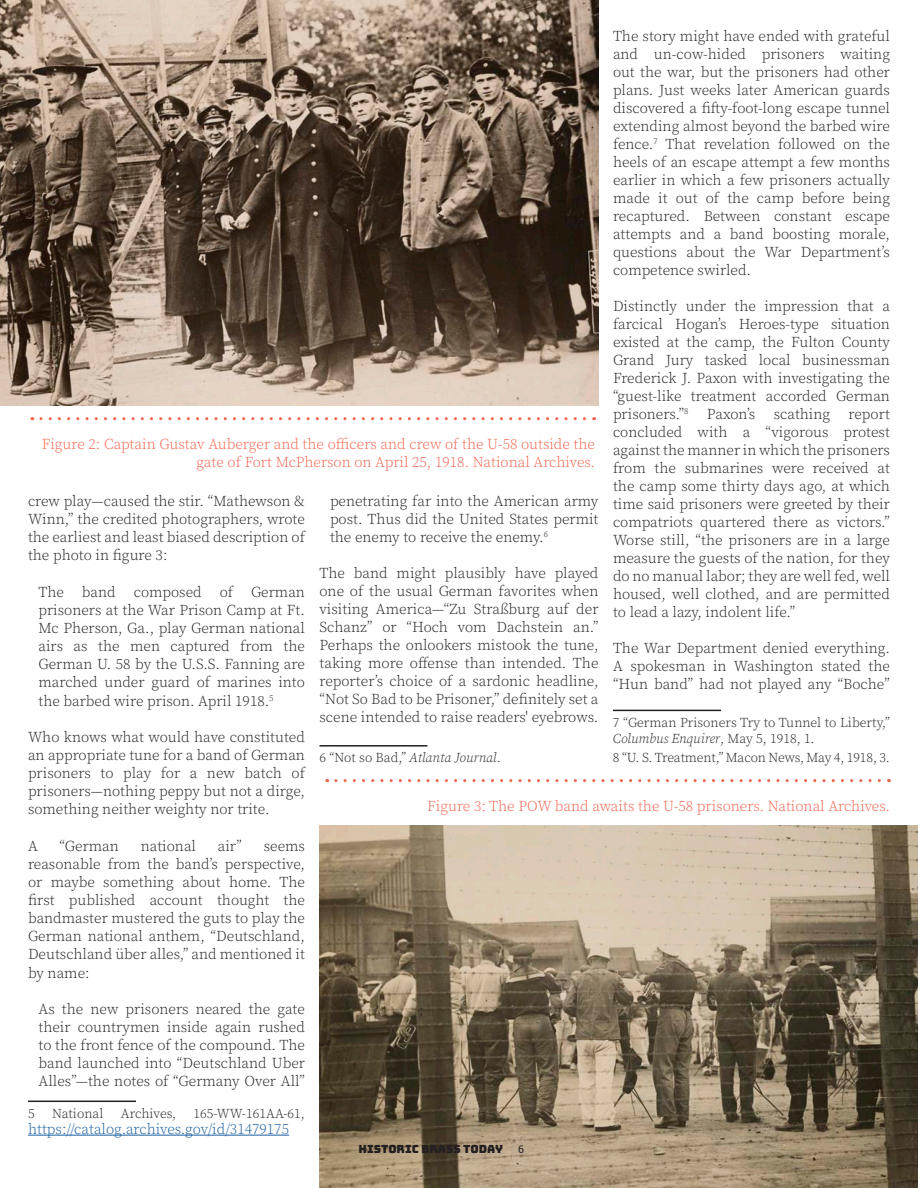
<style>
.page{position:relative;width:918px;height:1188px;background:#fff}
.page>*{position:absolute;margin:0;border:0;box-sizing:border-box;transform-origin:0 0}
.t1{font:300 15px/18px "Source Serif Pro";color:#231f20;text-align:justify}
.Pull_Quote_-_Under_Dotted_Line__Align_Le{font:300 15px/18px "Source Serif Pro";color:#f1634e;text-align:right}
.Footnote_text{font:300 15px "Source Serif Pro";color:#175d9e}
.Footnote_text-2{font:300 13.5px/16.2px "Source Serif Pro";color:#231f20}
.Footnote_text-3{font:italic 300 13.5px "Source Serif Pro";color:#231f20}
.t2{font:11.25px "Bungee";color:#231f20}
.t3{font:10.5px "Roboto Slab";color:#231f20}
.s1{font-style:italic}
.s2{font-style:normal}
</style>
<div class="page">
<hr style="left:28px;top:1101px;width:108px;height:1px;background:#231f20">
<hr style="left:28px;top:1135px;width:261px;height:1px;background:#175d9e">
<hr style="left:320px;top:745px;width:108px;height:2px;background:#231f20">
<hr style="left:613px;top:710px;width:108px;height:1px;background:#231f20">
<img style="left:0;top:0;width:598px;height:405px">
<img style="left:320px;top:825px;width:598px;height:363px">
<svg style="left:41px;top:417px;width:554px;height:3px"></svg>
<svg style="left:336px;top:779px;width:553px;height:3px"></svg>
<p class="t1" style="left:613px;top:27px;width:279px">The story might have ended with grateful and un-cow-hided prisoners waiting out the war, but the prisoners had other plans. Just weeks later American guards discovered a fifty-foot-long escape tunnel extending almost beyond the barbed wire fence.<sup>7</sup> That revelation followed on the heels of an escape attempt a few months earlier in which a few prisoners actually made it out of the camp before being recaptured. Between constant escape attempts and a band boosting morale, questions about the War Department’s competence swirled.</p>
<p class="t1" style="left:613px;top:297px;width:279px">Distinctly under the impression that a farcical Hogan’s Heroes-type situation existed at the camp, the Fulton County Grand Jury tasked local businessman Frederick J. Paxon with investigating the “guest-like treatment accorded German prisoners.”<sup>8</sup> Paxon’s scathing report concluded with a “vigorous protest against the manner in which the prisoners from the submarines were received at the camp some thirty days ago, at which time said prisoners were greeted by their compatriots quartered there as victors.” Worse still, “the prisoners are in a large measure the guests of the nation, for they do no manual labor; they are well fed, well housed, well clothed, and are permitted to lead a lazy, indolent life.”</p>
<p class="t1" style="left:613px;top:639px;width:279px">The War Department denied everything.<br>A spokesman in Washington stated the “Hun band” had not played any “Boche”</p>
<p class="Footnote_text-2" style="left:613px;top:714px;width:279px">7 “German Prisoners Try to Tunnel to Liberty,”<br><span class="s1">Columbus Enquirer</span>, May 5, 1918, 1.</p>
<p class="Footnote_text-2" style="left:613px;top:750px;width:279px">8 “U. S. Treatment,” Macon News, May 4, 1918, 3.</p>
<p class="Pull_Quote_-_Under_Dotted_Line__Align_Le" style="left:42px;top:435px;width:555px">Figure 2: Captain Gustav Auberger and the officers and crew of the U-58 outside the gate of Fort McPherson on April 25, 1918. National Archives.</p>
<p class="t1" style="left:28px;top:492px;width:279px">crew play—caused the stir. “Mathewson &amp; Winn,” the credited photographers, wrote the earliest and least biased description of the photo in figure 3:</p>
<p class="t1" style="left:39px;top:583px;width:268px">The band composed of German prisoners at the War Prison Camp at Ft.<br>Mc Pherson, Ga., play German national airs as the men captured from the German U. 58 by the U.S.S. Fanning are marched under guard of marines into the barbed wire prison. April 1918.<sup>5</sup></p>
<p class="t1" style="left:28px;top:728px;width:279px">Who knows what would have constituted an appropriate tune for a band of German prisoners to play for a new batch of prisoners—nothing peppy but not a dirge, something neither weighty nor trite.</p>
<p class="t1" style="left:28px;top:837px;width:11px">A</p>
<p class="t1" style="left:60px;top:837px;width:61px">“German</p>
<p class="t1" style="left:141px;top:837px;width:57px">national</p>
<p class="t1" style="left:218px;top:837px;width:26px">air”</p>
<p class="t1" style="left:330px;top:492px;width:270px">penetrating far into the American army post. Thus did the United States permit the enemy to receive the enemy.<sup>6</sup></p>
<p class="t1" style="left:320px;top:564px;width:281px">The band might plausibly have played one of the usual German favorites when visiting America—“Zu Straßburg auf der Schanz” or “Hoch vom Dachstein an.” Perhaps the onlookers mistook the tune, taking more offense than intended. The reporter’s choice of a sardonic headline, “Not So Bad to be Prisoner,” definitely set a scene intended to raise readers' eyebrows.</p>
<p class="Footnote_text-3" style="left:320px;top:749px;width:183px"><span class="s2">6 “Not so Bad,”</span> Atlanta Journal<span class="s2">.</span></p>
<p class="Pull_Quote_-_Under_Dotted_Line__Align_Le" style="left:427px;top:797px;width:464px">Figure 3: The POW band awaits the U-58 prisoners. National Archives.</p>
<p class="t1" style="left:28px;top:837px;width:279px;text-indent:236px">seems reasonable from the band’s perspective, or maybe something about home. The first published account thought the bandmaster mustered the guts to play the German national anthem, “Deutschland, Deutschland über alles,” and mentioned it by name:</p>
<p class="t1" style="left:39px;top:1000px;width:268px">As the new prisoners neared the gate their countrymen inside again rushed to the front fence of the compound. The band launched into “Deutschland Uber Alles”—the notes of “Germany Over All”</p>
<p class="Footnote_text-2" style="left:28px;top:1105px;width:8px">5</p>
<p class="Footnote_text-2" style="left:52px;top:1105px;width:53px">National</p>
<p class="Footnote_text-2" style="left:121px;top:1105px;width:57px">Archives,</p>
<p class="Footnote_text-2" style="left:194px;top:1105px;width:113px">165-WW-161AA-61,</p>
<p class="Footnote_text" style="left:28px;top:1119px;width:263px">https://catalog.archives.gov/id/31479175</p>
<p class="t2" style="left:358px;top:1143px;width:146px">HISTORIC BRASS TODAY</p>
<p class="t3" style="left:518px;top:1142px;width:7px">6</p>
</div>
